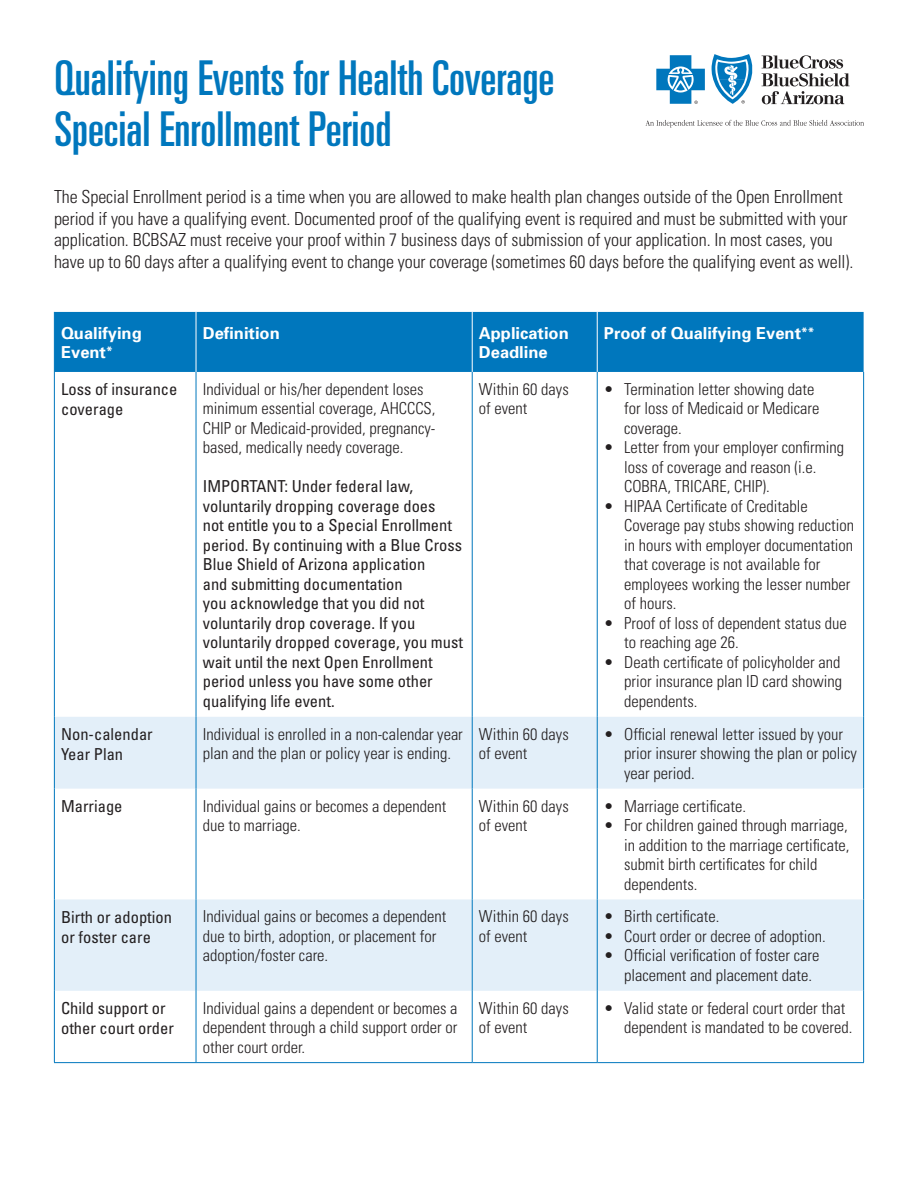
<style>
.page{position:relative;width:918px;height:1188px;background:#fff}
.page>*{position:absolute;margin:0;border:0;box-sizing:border-box;transform-origin:0 0}
.t1{font:ultra-condensed 48px/51px "Univers";color:#0077bd}
.t2{font:300 condensed 18px/21.6px "Univers";letter-spacing:-.005em;color:#231f20}
.t3{font:300 condensed 16.5px/19.5px "Univers";color:#231f20}
.t4{font:condensed 16.5px/19.5px "Univers";color:#231f20}
.t5{font:700 16.5px/19.5px "Univers";color:#fff}
</style>
<div class="page">
<div style="left:55px;top:312px;width:809px;height:60px;background:#0077bd"></div>
<svg style="left:55px;top:717px;width:808px;height:274px;fill:#e3eff9"></svg>
<hr style="left:472px;top:312px;width:1px;height:60px;background:#fff">
<hr style="left:597px;top:312px;width:1px;height:60px;background:#fff">
<hr style="left:196px;top:312px;width:1px;height:60px;background:#fff">
<hr style="left:54px;top:312px;width:1px;height:60px;background:#0077bd">
<hr style="left:54px;top:372px;width:1px;height:345px;background:#0077bd">
<hr style="left:196px;top:372px;width:1px;height:345px;background:#0077bd">
<hr style="left:472px;top:372px;width:1px;height:345px;background:#0077bd">
<hr style="left:597px;top:372px;width:1px;height:345px;background:#0077bd">
<hr style="left:863px;top:372px;width:1px;height:345px;background:#0077bd">
<hr style="left:54px;top:717px;width:1px;height:72px;background:#0077bd">
<hr style="left:196px;top:717px;width:1px;height:72px;background:#0077bd">
<hr style="left:472px;top:717px;width:1px;height:72px;background:#0077bd">
<hr style="left:597px;top:717px;width:1px;height:72px;background:#0077bd">
<hr style="left:863px;top:717px;width:1px;height:72px;background:#0077bd">
<hr style="left:54px;top:789px;width:1px;height:110px;background:#0077bd">
<hr style="left:196px;top:789px;width:1px;height:110px;background:#0077bd">
<hr style="left:472px;top:789px;width:1px;height:110px;background:#0077bd">
<hr style="left:597px;top:789px;width:1px;height:110px;background:#0077bd">
<hr style="left:863px;top:789px;width:1px;height:110px;background:#0077bd">
<hr style="left:54px;top:899px;width:1px;height:92px;background:#0077bd">
<hr style="left:196px;top:899px;width:1px;height:92px;background:#0077bd">
<hr style="left:472px;top:899px;width:1px;height:92px;background:#0077bd">
<hr style="left:597px;top:899px;width:1px;height:92px;background:#0077bd">
<hr style="left:863px;top:899px;width:1px;height:92px;background:#0077bd">
<hr style="left:54px;top:991px;width:1px;height:71px;background:#0077bd">
<hr style="left:196px;top:991px;width:1px;height:71px;background:#0077bd">
<hr style="left:472px;top:991px;width:1px;height:71px;background:#0077bd">
<hr style="left:597px;top:991px;width:1px;height:71px;background:#0077bd">
<hr style="left:863px;top:991px;width:1px;height:71px;background:#0077bd">
<hr style="left:54px;top:1062px;width:142px;height:1px;background:#0077bd">
<hr style="left:196px;top:1062px;width:276px;height:1px;background:#0077bd">
<hr style="left:472px;top:1062px;width:125px;height:1px;background:#0077bd">
<hr style="left:597px;top:1062px;width:267px;height:1px;background:#0077bd">
<svg style="left:762px;top:55px;width:88px;height:49px"></svg>
<svg style="left:712px;top:54px;width:41px;height:50px"></svg>
<svg style="left:656px;top:55px;width:49px;height:49px"></svg>
<svg style="left:645px;top:120px;width:219px;height:8px"></svg>
<h1 class="t1" style="left:55px;top:52px;width:501px">Qualifying Events for Health Coverage<br>Special Enrollment Period</h1>
<p class="t2" style="left:54px;top:186px;width:801px">The Special Enrollment period is a time when you are allowed to make health plan changes outside of the Open Enrollment period if you have a qualifying event. Documented proof of the qualifying event is required and must be submitted with your application. BCBSAZ must receive your proof within 7 business days of submission of your application. In most cases, you have up to 60 days after a qualifying event to change your coverage (sometimes 60 days before the qualifying event as well).</p>
<p class="t5" style="left:61px;top:323px;width:82px">Qualifying<br>Event<sup>*</sup></p>
<p class="t5" style="left:203px;top:323px;width:79px">Definition</p>
<p class="t5" style="left:479px;top:323px;width:91px">Application<br>Deadline</p>
<p class="t5" style="left:604px;top:323px;width:212px">Proof of Qualifying Event<sup>**</sup></p>
<p class="t4" style="left:61px;top:379px;width:118px">Loss of insurance coverage</p>
<p class="t3" style="left:203px;top:379px;width:234px">Individual or his/her dependent loses minimum essential coverage, AHCCCS, CHIP or Medicaid-provided, pregnancy&shy;based, medically needy coverage.</p>
<p class="t4" style="left:203px;top:476px;width:262px">IMPORTANT: Under federal law, voluntarily dropping coverage does<br>not entitle you to a Special Enrollment period. By continuing with a Blue Cross Blue Shield of Arizona application<br>and submitting documentation<br>you acknowledge that you did not voluntarily drop coverage. If you voluntarily dropped coverage, you must wait until the next Open Enrollment period unless you have some other qualifying life event.</p>
<p class="t3" style="left:479px;top:379px;width:91px">Within 60 days of event</p>
<p class="t3" style="left:624px;top:379px;width:197px;text-indent:-20px">• Termination letter showing date for loss of Medicaid or Medicare coverage.</p>
<p class="t3" style="left:624px;top:438px;width:221px;text-indent:-20px">• Letter from your employer confirming loss of coverage and reason (i.e.<br>COBRA, TRICARE, CHIP).</p>
<p class="t3" style="left:624px;top:496px;width:231px;text-indent:-20px">• HIPAA Certificate of Creditable<br>Coverage pay stubs showing reduction in hours with employer documentation that coverage is not available for employees working the lesser number of hours.</p>
<p class="t3" style="left:624px;top:613px;width:224px;text-indent:-20px">• Proof of loss of dependent status due to reaching age 26.</p>
<p class="t3" style="left:624px;top:652px;width:220px;text-align:justify;text-indent:-20px">• Death certificate of policyholder and prior insurance plan ID card showing dependents.</p>
<p class="t4" style="left:61px;top:724px;width:93px">Non-calendar<br>Year Plan</p>
<p class="t3" style="left:203px;top:724px;width:262px">Individual is enrolled in a non-calendar year plan and the plan or policy year is ending.</p>
<p class="t3" style="left:479px;top:724px;width:91px">Within 60 days of event</p>
<p class="t3" style="left:624px;top:724px;width:234px;text-indent:-20px">• Official renewal letter issued by your prior insurer showing the plan or policy year period.</p>
<p class="t4" style="left:61px;top:796px;width:63px">Marriage</p>
<p class="t3" style="left:203px;top:796px;width:245px">Individual gains or becomes a dependent due to marriage.</p>
<p class="t3" style="left:479px;top:796px;width:91px">Within 60 days of event</p>
<p class="t3" style="left:604px;top:796px;width:144px">• Marriage certificate.</p>
<p class="t3" style="left:624px;top:815px;width:227px;text-indent:-20px">• For children gained through marriage, in addition to the marriage certificate, submit birth certificates for child dependents.</p>
<p class="t4" style="left:61px;top:907px;width:112px">Birth or adoption or foster care</p>
<p class="t3" style="left:203px;top:907px;width:245px">Individual gains or becomes a dependent due to birth, adoption, or placement for adoption/foster care.</p>
<p class="t3" style="left:479px;top:907px;width:91px">Within 60 days of event</p>
<p class="t3" style="left:604px;top:907px;width:117px">• Birth certificate.</p>
<p class="t3" style="left:604px;top:926px;width:223px">• Court order or decree of adoption.</p>
<p class="t3" style="left:624px;top:946px;width:197px;text-indent:-20px">• Official verification of foster care placement and placement date.</p>
<p class="t4" style="left:61px;top:998px;width:114px">Child support or other court order</p>
<p class="t3" style="left:203px;top:998px;width:256px;text-align:justify">Individual gains a dependent or becomes a dependent through a child support order or other court order.</p>
<p class="t3" style="left:479px;top:998px;width:91px">Within 60 days of event</p>
<p class="t3" style="left:624px;top:998px;width:230px;text-indent:-20px">• Valid state or federal court order that dependent is mandated to be covered.</p>
</div>
